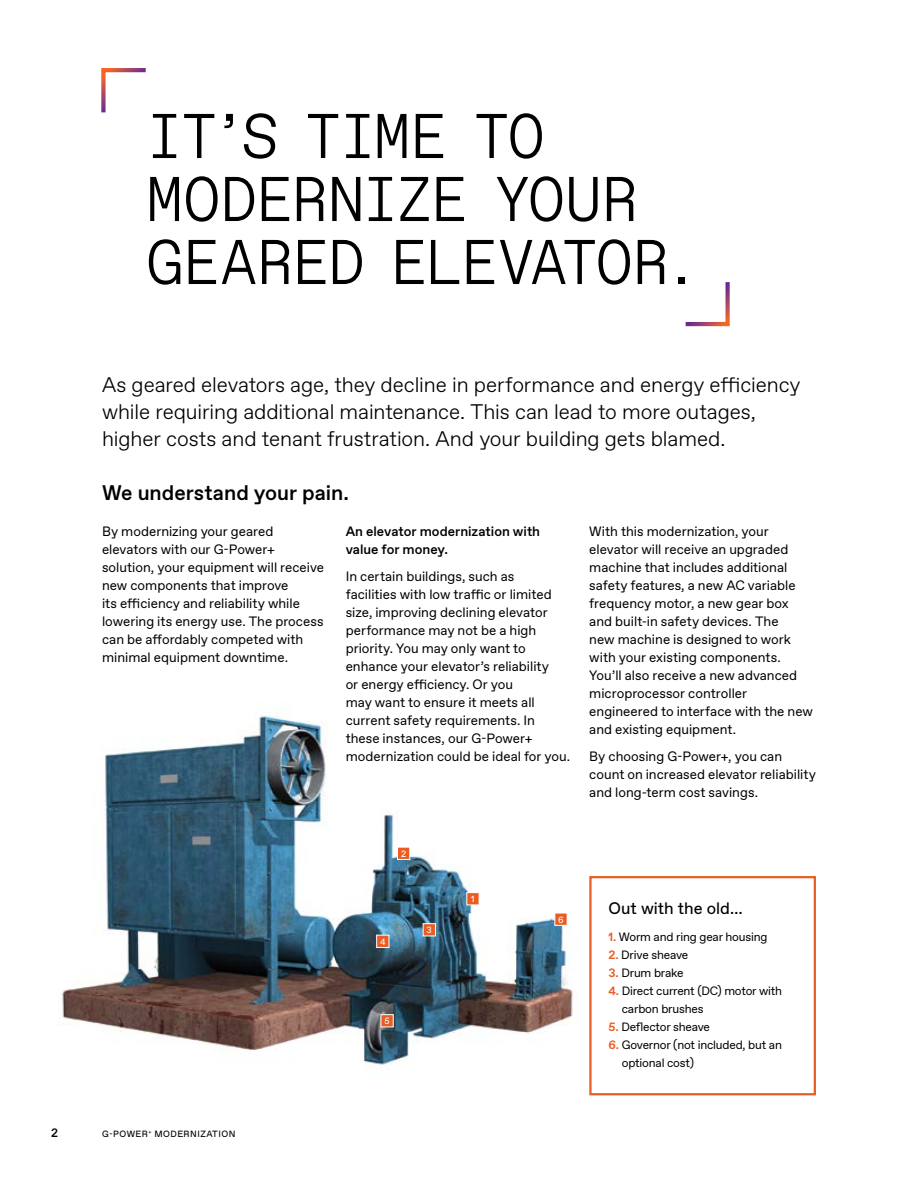
<style>
.page{position:relative;width:918px;height:1188px;background:#fff}
.page>*{position:absolute;margin:0;border:0;box-sizing:border-box;transform-origin:0 0}
.t1{font:300 63px/63px "TKE Type Mono";letter-spacing:-.04em;color:#000}
.t2{font:300 21px/27px "TKE Type";letter-spacing:-.005em;color:#000}
.t3{font:500 21px "TKE Type";color:#000}
.t4{font:16.5px "TKE Type";color:#000}
.t5{font:13.5px/18px "TKE Type";color:#000}
.t6{font:500 13.5px/18px "TKE Type";color:#000}
.t7{font:12px/18px "TKE Type";letter-spacing:-.015em;color:#000}
.t8{font:500 12px "TKE Type";color:#000}
.t9{font:9px "TKE Type";letter-spacing:.05em;color:#000}
.t10{font:9px "TKE Type";color:#fff}
.s1{font-weight:700;color:#e85d24}
</style>
<div class="page">
<img style="left:62px;top:711px;width:511px;height:357px">
<svg style="left:101px;top:68px;width:45px;height:45px"></svg>
<svg style="left:685px;top:282px;width:45px;height:45px"></svg>
<div style="left:466px;top:892px;width:14px;height:13px;background:#e85d24;border:1px solid #fff"></div>
<div style="left:397px;top:847px;width:13px;height:13px;background:#e85d24;border:1px solid #fff"></div>
<div style="left:423px;top:923px;width:13px;height:13px;background:#e85d24;border:1px solid #fff"></div>
<div style="left:376px;top:935px;width:13px;height:13px;background:#e85d24;border:1px solid #fff"></div>
<div style="left:381px;top:1014px;width:13px;height:13px;background:#e85d24;border:1px solid #fff"></div>
<div style="left:554px;top:913px;width:14px;height:13px;background:#e85d24;border:1px solid #fff"></div>
<div style="left:589px;top:876px;width:227px;height:219px;border:2px solid #e85d24"></div>
<h1 class="t1" style="left:146px;top:106px;width:556px">IT’S TIME TO<br>MODERNIZE YOUR<br>GEARED ELEVATOR.</h1>
<h2 class="t2" style="left:102px;top:372px;width:700px">As geared elevators age, they decline in performance and energy efficiency while requiring additional maintenance. This can lead to more outages, higher costs and tenant frustration. And your building gets blamed.</h2>
<h2 class="t3" style="left:102px;top:480px;width:248px">We understand your pain.</h2>
<p class="t5" style="left:102px;top:523px;width:224px">By modernizing your geared elevators with our G-Power+ solution, your equipment will receive new components that improve<br>its efficiency and reliability while lowering its energy use. The process can be affordably competed with minimal equipment downtime.</p>
<p class="t6" style="left:346px;top:523px;width:196px">An elevator modernization with value for money.</p>
<p class="t5" style="left:346px;top:568px;width:226px">In certain buildings, such as<br>facilities with low traffic or limited size, improving declining elevator performance may not be a high priority. You may only want to enhance your elevator’s reliability<br>or energy efficiency. Or you<br>may want to ensure it meets all current safety requirements. In these instances, our G-Power+ modernization could be ideal for you.</p>
<p class="t5" style="left:589px;top:523px;width:225px">With this modernization, your elevator will receive an upgraded machine that includes additional safety features, a new AC variable frequency motor, a new gear box and built-in safety devices. The<br>new machine is designed to work with your existing components.<br>You’ll also receive a new advanced microprocessor controller engineered to interface with the new and existing equipment.</p>
<p class="t5" style="left:589px;top:748px;width:228px">By choosing G-Power+, you can count on increased elevator reliability and long-term cost savings.</p>
<p class="t10" style="left:401px;top:848px;width:7px">2</p>
<p class="t10" style="left:380px;top:936px;width:7px">4</p>
<p class="t10" style="left:427px;top:925px;width:7px">3</p>
<p class="t10" style="left:384px;top:1016px;width:7px">5</p>
<p class="t10" style="left:471px;top:894px;width:5px">1</p>
<p class="t10" style="left:558px;top:914px;width:7px">6</p>
<p class="t4" style="left:609px;top:899px;width:136px">Out with the old…</p>
<p class="t7" style="left:609px;top:928px;width:160px"><span class="s1">1.</span> Worm and ring gear housing</p>
<p class="t7" style="left:609px;top:946px;width:81px"><span class="s1">2.</span> Drive sheave</p>
<p class="t7" style="left:609px;top:964px;width:76px"><span class="s1">3.</span> Drum brake</p>
<p class="t7" style="left:622px;top:982px;width:162px;text-indent:-13px"><span class="s1">4.</span> Direct current (DC) motor with carbon brushes</p>
<p class="t7" style="left:609px;top:1018px;width:103px"><span class="s1">5.</span> Deflector sheave</p>
<p class="t7" style="left:622px;top:1036px;width:162px;text-indent:-13px"><span class="s1">6.</span> Governor (not included, but an optional cost)</p>
<p class="t8" style="left:51px;top:1126px;width:8px">2</p>
<p class="t9" style="left:102px;top:1129px;width:135px">G-POWER<sup>+</sup> MODERNIZATION</p>
</div>
